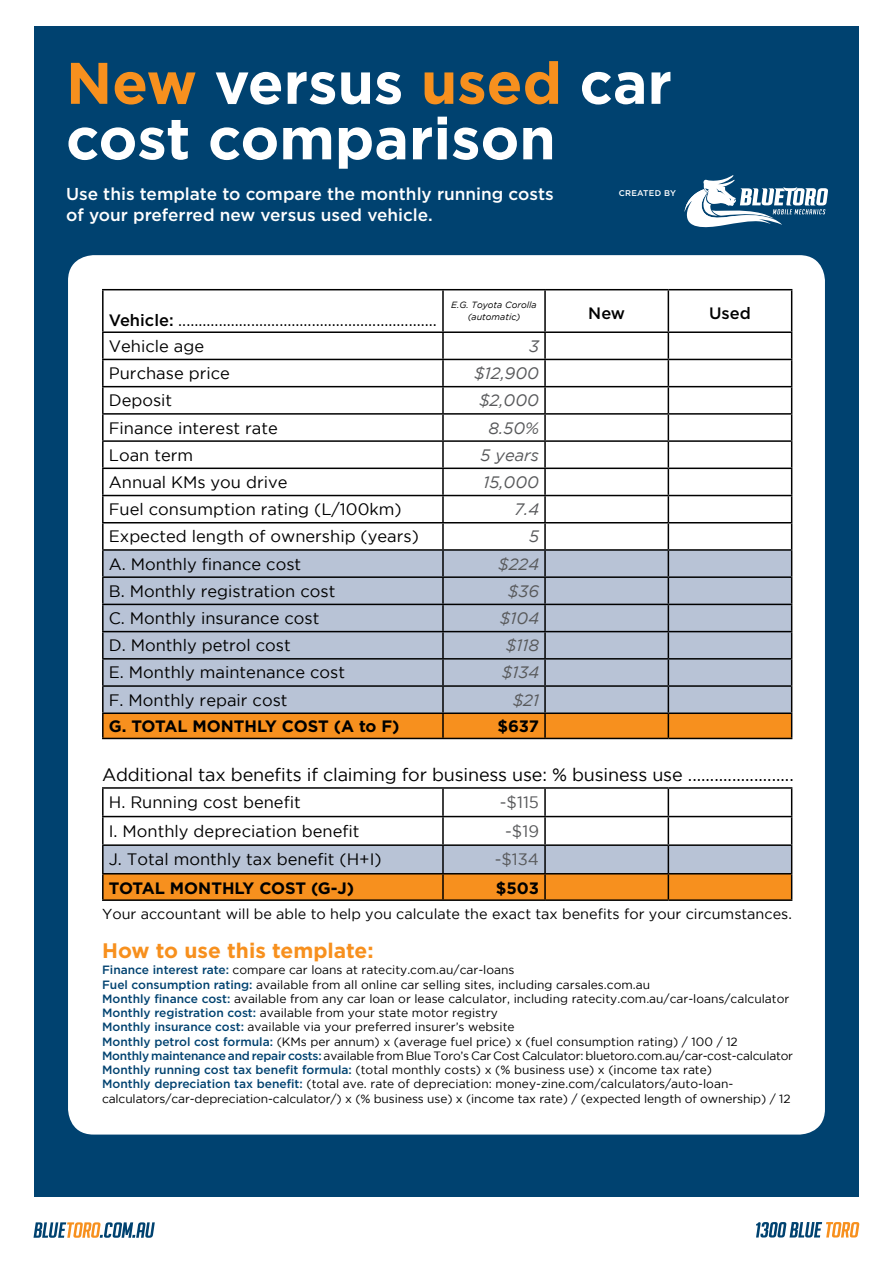
<style>
.page{position:relative;width:893px;height:1263px;background:#fff}
.page>*{position:absolute;margin:0;border:0;box-sizing:border-box;transform-origin:0 0}
.t1{font:700 58.5px/55.5px "Gotham";color:#fff}
.t2{font:700 21px "Gotham";color:#f7901e}
.t3{font:18px "Gotham";letter-spacing:-.01em;color:#000}
.t4{font:500 17.25px/21px "Gotham";color:#fff}
.t5{font:16.5px "Gotham";color:#000}
.t6{font:italic 16.5px "Gotham";color:#58595b}
.t7{font:700 16.5px "Gotham";letter-spacing:-.01em;color:#000}
.t8{font:16.5px "Gotham";color:#58595b}
.t9{font:500 16.5px "Gotham";color:#000}
.t10{font:14.4px "Gotham";color:#000}
.t11{font:12px/14.2px "Gotham";color:#000}
.t12{font:italic 9px/12px "Gotham";color:#000;text-align:center}
.t13{font:500 8.25px "Gotham";letter-spacing:.03em;color:#fff}
.s1{color:#f7901e}
.s2{font-weight:500}
.s3{font-weight:500;color:#004270}
</style>
<div class="page">
<div style="left:34px;top:27px;width:825px;height:1170px;background:#004270"></div>
<div style="left:68px;top:255px;width:757px;height:879px;background:#fff;border-radius:26px"></div>
<hr style="left:102px;top:289px;width:341px;height:1px;background:#000">
<hr style="left:102px;top:290px;width:2px;height:41px;background:#000">
<hr style="left:443px;top:289px;width:102px;height:1px;background:#000">
<hr style="left:442px;top:290px;width:2px;height:41px;background:#000">
<hr style="left:545px;top:289px;width:123px;height:1px;background:#000">
<hr style="left:544px;top:290px;width:2px;height:41px;background:#000">
<hr style="left:668px;top:289px;width:124px;height:1px;background:#000">
<hr style="left:668px;top:290px;width:1px;height:41px;background:#000">
<hr style="left:791px;top:290px;width:1px;height:41px;background:#000">
<hr style="left:102px;top:331px;width:341px;height:2px;background:#000">
<hr style="left:102px;top:333px;width:2px;height:26px;background:#000">
<hr style="left:443px;top:331px;width:102px;height:2px;background:#000">
<hr style="left:545px;top:331px;width:123px;height:2px;background:#000">
<hr style="left:668px;top:331px;width:124px;height:2px;background:#000">
<hr style="left:102px;top:359px;width:341px;height:1px;background:#000">
<hr style="left:102px;top:360px;width:2px;height:26px;background:#000">
<hr style="left:102px;top:386px;width:341px;height:1px;background:#000">
<hr style="left:102px;top:387px;width:2px;height:26px;background:#000">
<hr style="left:102px;top:413px;width:341px;height:2px;background:#000">
<hr style="left:102px;top:415px;width:2px;height:25px;background:#000">
<hr style="left:102px;top:440px;width:341px;height:2px;background:#000">
<hr style="left:102px;top:442px;width:2px;height:26px;background:#000">
<hr style="left:102px;top:468px;width:341px;height:1px;background:#000">
<hr style="left:102px;top:469px;width:2px;height:26px;background:#000">
<hr style="left:102px;top:495px;width:341px;height:1px;background:#000">
<hr style="left:102px;top:496px;width:2px;height:26px;background:#000">
<hr style="left:102px;top:522px;width:341px;height:1px;background:#000">
<hr style="left:102px;top:523px;width:2px;height:26px;background:#000">
<hr style="left:102px;top:549px;width:341px;height:2px;background:#000">
<hr style="left:102px;top:551px;width:2px;height:25px;background:#000">
<hr style="left:102px;top:576px;width:341px;height:2px;background:#000">
<hr style="left:102px;top:578px;width:2px;height:26px;background:#000">
<hr style="left:102px;top:604px;width:341px;height:1px;background:#000">
<hr style="left:102px;top:605px;width:2px;height:26px;background:#000">
<hr style="left:102px;top:631px;width:341px;height:1px;background:#000">
<hr style="left:102px;top:632px;width:2px;height:26px;background:#000">
<hr style="left:102px;top:658px;width:341px;height:1px;background:#000">
<hr style="left:102px;top:659px;width:2px;height:26px;background:#000">
<hr style="left:102px;top:685px;width:341px;height:2px;background:#000">
<hr style="left:102px;top:687px;width:2px;height:25px;background:#000">
<hr style="left:102px;top:712px;width:341px;height:2px;background:#000">
<hr style="left:102px;top:714px;width:2px;height:24px;background:#000">
<svg style="left:103px;top:333px;width:689px;height:405px"></svg>
<hr style="left:102px;top:738px;width:341px;height:1px;background:#000">
<hr style="left:443px;top:738px;width:102px;height:1px;background:#000">
<hr style="left:545px;top:738px;width:123px;height:1px;background:#000">
<hr style="left:668px;top:738px;width:124px;height:1px;background:#000">
<hr style="left:102px;top:787px;width:341px;height:2px;background:#000">
<hr style="left:102px;top:789px;width:2px;height:27px;background:#000">
<hr style="left:443px;top:787px;width:102px;height:2px;background:#000">
<hr style="left:545px;top:787px;width:123px;height:2px;background:#000">
<hr style="left:668px;top:787px;width:124px;height:2px;background:#000">
<hr style="left:102px;top:816px;width:341px;height:1px;background:#000">
<hr style="left:102px;top:817px;width:2px;height:27px;background:#000">
<hr style="left:102px;top:844px;width:341px;height:2px;background:#000">
<hr style="left:102px;top:846px;width:2px;height:27px;background:#000">
<hr style="left:102px;top:873px;width:341px;height:1px;background:#000">
<hr style="left:102px;top:874px;width:2px;height:25px;background:#000">
<svg style="left:103px;top:789px;width:689px;height:110px"></svg>
<hr style="left:102px;top:899px;width:341px;height:2px;background:#000">
<hr style="left:443px;top:899px;width:102px;height:2px;background:#000">
<hr style="left:545px;top:899px;width:123px;height:2px;background:#000">
<hr style="left:668px;top:899px;width:124px;height:2px;background:#000">
<svg style="left:684px;top:175px;width:144px;height:53px"></svg>
<svg style="left:34px;top:1222px;width:121px;height:16px"></svg>
<svg style="left:756px;top:1222px;width:103px;height:15px"></svg>
<h1 class="t1" style="left:66px;top:55px;width:607px"><span class="s1">New</span> versus <span class="s1">used</span> car cost comparison</h1>
<h3 class="t4" style="left:66px;top:183px;width:489px">Use this template to compare the monthly running costs of your preferred new versus used vehicle.</h3>
<p class="t13" style="left:619px;top:188px;width:59px">created by</p>
<h3 class="t5" style="left:109px;top:311px;width:330px"><span class="s2">Vehicle:</span> ................................................................</h3>
<p class="t12" style="left:451px;top:299px;width:87px">E.G. Toyota Corolla (automatic)</p>
<h3 class="t9" style="left:588px;top:303px;width:38px">New</h3>
<h3 class="t9" style="left:709px;top:303px;width:43px">Used</h3>
<h3 class="t5" style="left:109px;top:337px;width:97px">Vehicle age</h3>
<h3 class="t6" style="left:529px;top:337px;width:11px">3</h3>
<h3 class="t5" style="left:109px;top:364px;width:123px">Purchase price</h3>
<h3 class="t6" style="left:475px;top:364px;width:66px">$12,900</h3>
<h3 class="t5" style="left:109px;top:391px;width:65px">Deposit</h3>
<h3 class="t6" style="left:479px;top:391px;width:61px">$2,000</h3>
<h3 class="t5" style="left:109px;top:418px;width:171px">Finance interest rate</h3>
<h3 class="t6" style="left:489px;top:418px;width:52px">8.50%</h3>
<h3 class="t5" style="left:109px;top:446px;width:86px">Loan term</h3>
<h3 class="t6" style="left:481px;top:446px;width:60px">5 years</h3>
<h3 class="t5" style="left:109px;top:473px;width:180px">Annual KMs you drive</h3>
<h3 class="t6" style="left:483px;top:473px;width:57px">15,000</h3>
<h3 class="t5" style="left:109px;top:500px;width:294px">Fuel consumption rating (L/100km)</h3>
<h3 class="t6" style="left:514px;top:500px;width:26px">7.4</h3>
<h3 class="t5" style="left:109px;top:527px;width:312px">Expected length of ownership (years)</h3>
<h3 class="t6" style="left:529px;top:527px;width:11px">5</h3>
<h3 class="t5" style="left:109px;top:555px;width:194px">A. Monthly finance cost</h3>
<h3 class="t6" style="left:498px;top:555px;width:42px">$224</h3>
<h3 class="t5" style="left:109px;top:582px;width:228px">B. Monthly registration cost</h3>
<h3 class="t6" style="left:508px;top:582px;width:32px">$36</h3>
<h3 class="t5" style="left:109px;top:609px;width:212px">C. Monthly insurance cost</h3>
<h3 class="t6" style="left:500px;top:609px;width:40px">$104</h3>
<h3 class="t5" style="left:109px;top:636px;width:183px">D. Monthly petrol cost</h3>
<h3 class="t6" style="left:506px;top:636px;width:34px">$118</h3>
<h3 class="t5" style="left:109px;top:663px;width:238px">E. Monthly maintenance cost</h3>
<h3 class="t6" style="left:502px;top:663px;width:38px">$134</h3>
<h3 class="t5" style="left:109px;top:691px;width:180px">F. Monthly repair cost</h3>
<h3 class="t6" style="left:513px;top:691px;width:28px">$21</h3>
<h3 class="t7" style="left:109px;top:716px;width:292px">G. TOTAL MONTHLY COST (A to F)</h3>
<h3 class="t7" style="left:497px;top:716px;width:43px">$637</h3>
<h3 class="t3" style="left:102px;top:765px;width:693px">Additional tax benefits if claiming for business use: % business use ........................</h3>
<h3 class="t5" style="left:109px;top:793px;width:194px">H. Running cost benefit</h3>
<h3 class="t8" style="left:500px;top:793px;width:41px">-$115</h3>
<h3 class="t5" style="left:109px;top:822px;width:252px">I. Monthly depreciation benefit</h3>
<h3 class="t8" style="left:505px;top:822px;width:35px">-$19</h3>
<h3 class="t5" style="left:109px;top:850px;width:274px">J. Total monthly tax benefit (H+I)</h3>
<h3 class="t8" style="left:495px;top:850px;width:46px">-$134</h3>
<h3 class="t7" style="left:109px;top:877px;width:247px">TOTAL MONTHLY COST (G-J)</h3>
<h3 class="t7" style="left:496px;top:877px;width:45px">$503</h3>
<p class="t10" style="left:102px;top:906px;width:691px">Your accountant will be able to help you calculate the exact tax benefits for your circumstances.</p>
<h2 class="t2" style="left:102px;top:936px;width:273px">How to use this template:</h2>
<p class="t11" style="left:102px;top:963px;width:692px"><span class="s3">Finance interest rate:</span> compare car loans at ratecity.com.au/car-loans<br><span class="s3">Fuel consumption rating:</span> available from all online car selling sites, including carsales.com.au<br><span class="s3">Monthly finance cost:</span> available from any car loan or lease calculator, including ratecity.com.au/car-loans/calculator <span class="s3">Monthly registration cost:</span> available from your state motor registry<br><span class="s3">Monthly insurance cost:</span> available via your preferred insurer’s website<br><span class="s3">Monthly petrol cost formula:</span> (KMs per annum) x (average fuel price) x (fuel consumption rating) / 100 / 12<br><span class="s3">Monthly maintenance and repair costs:</span> available from Blue Toro’s Car Cost Calculator: bluetoro.com.au/car-cost-calculator <span class="s3">Monthly running cost tax benefit formula:</span> (total monthly costs) x (% business use) x (income tax rate)<br><span class="s3">Monthly depreciation tax benefit:</span> (total ave. rate of depreciation: money-zine.com/calculators/auto-loan&shy;calculators/car-depreciation-calculator/) x (% business use) x (income tax rate) / (expected length of ownership) / 12</p>
</div>
